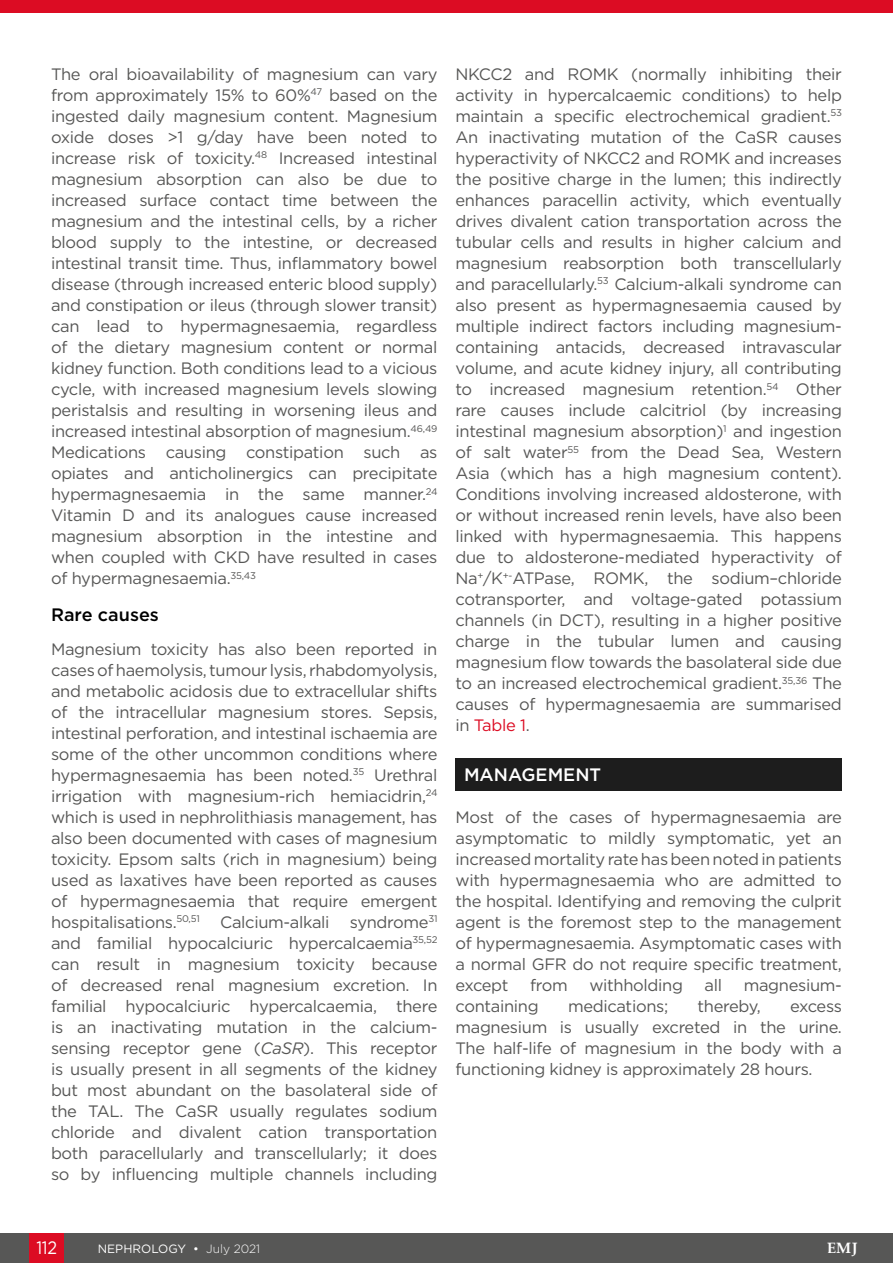
<style>
.page{position:relative;width:893px;height:1263px;background:#fff}
.page>*{position:absolute;margin:0;border:0;box-sizing:border-box;transform-origin:0 0}
.H3__Heading_3{font:500 18px "Gotham";color:#000}
.H1__Heading_1{font:500 18px "Gotham";color:#fff}
.t1{font:18px "Gotham";color:#fff;scale:.9 1}
.Body_Text__Justifica{font:16.5px/21px "Gotham";letter-spacing:-.02em;color:#575756;text-align:justify}
.t2{font:700 15px "Palatino Linotype";color:#fff}
.t3{font:12px "Gotham";color:#fff}
.s1{font-style:italic}
.s2{color:#dc0c23}
.s3{font-weight:300}
</style>
<div class="page">
<div style="left:0;top:1233px;width:893px;height:30px;background:#575756"></div>
<div style="left:30px;top:1233px;width:34px;height:30px;background:#dc0c23"></div>
<div style="left:0;top:0;width:893px;height:13px;background:#dc0c23"></div>
<div style="left:455px;top:758px;width:387px;height:32px;background:#1d1d1d"></div>
<p class="Body_Text__Justifica" style="left:51px;top:63px;width:388px">The oral bioavailability of magnesium can vary from approximately 15% to 60%<sup>47</sup> based on the ingested daily magnesium content. Magnesium oxide doses &gt;1 g/day have been noted to increase risk of toxicity.<sup>48</sup> Increased intestinal magnesium absorption can also be due to increased surface contact time between the magnesium and the intestinal cells, by a richer blood supply to the intestine, or decreased intestinal transit time. Thus, inflammatory bowel disease (through increased enteric blood supply) and constipation or ileus (through slower transit) can lead to hypermagnesaemia, regardless of the dietary magnesium content or normal kidney function. Both conditions lead to a vicious cycle, with increased magnesium levels slowing peristalsis and resulting in worsening ileus and increased intestinal absorption of magnesium.<sup>46,49<br></sup>Medications causing constipation such as opiates and anticholinergics can precipitate hypermagnesaemia in the same manner.<sup>24<br></sup>Vitamin D and its analogues cause increased magnesium absorption in the intestine and when coupled with CKD have resulted in cases of hypermagnesaemia.<sup>35,43</sup></p>
<p class="H3__Heading_3" style="left:51px;top:603px;width:109px">Rare causes</p>
<p class="Body_Text__Justifica" style="left:51px;top:638px;width:388px">Magnesium toxicity has also been reported in cases of haemolysis, tumour lysis, rhabdomyolysis, and metabolic acidosis due to extracellular shifts of the intracellular magnesium stores. Sepsis, intestinal perforation, and intestinal ischaemia are some of the other uncommon conditions where hypermagnesaemia has been noted.<sup>35</sup> Urethral irrigation with magnesium-rich hemiacidrin,<sup>24 </sup>which is used in nephrolithiasis management, has also been documented with cases of magnesium toxicity. Epsom salts (rich in magnesium) being used as laxatives have been reported as causes of hypermagnesaemia that require emergent hospitalisations.<sup>50,51</sup> Calcium-alkali syndrome<sup>31 </sup>and familial hypocalciuric hypercalcaemia<sup>35,52 </sup>can result in magnesium toxicity because of decreased renal magnesium excretion. In familial hypocalciuric hypercalcaemia, there is an inactivating mutation in the calcium&shy;sensing receptor gene (<span class="s1">CaSR</span>). This receptor is usually present in all segments of the kidney but most abundant on the basolateral side of the TAL. The CaSR usually regulates sodium chloride and divalent cation transportation both paracellularly and transcellularly; it does so by influencing multiple channels including</p>
<p class="Body_Text__Justifica" style="left:455px;top:63px;width:388px">NKCC2 and ROMK (normally inhibiting their activity in hypercalcaemic conditions) to help maintain a specific electrochemical gradient.<sup>53<br></sup>An inactivating mutation of the CaSR causes hyperactivity of NKCC2 and ROMK and increases the positive charge in the lumen; this indirectly enhances paracellin activity, which eventually drives divalent cation transportation across the tubular cells and results in higher calcium and magnesium reabsorption both transcellularly and paracellularly.<sup>53</sup> Calcium-alkali syndrome can also present as hypermagnesaemia caused by multiple indirect factors including magnesium&shy;containing antacids, decreased intravascular volume, and acute kidney injury, all contributing to increased magnesium retention.<sup>54</sup> Other rare causes include calcitriol (by increasing intestinal magnesium absorption)<sup>1</sup> and ingestion of salt water<sup>55</sup> from the Dead Sea, Western Asia (which has a high magnesium content).<br>Conditions involving increased aldosterone, with or without increased renin levels, have also been linked with hypermagnesaemia. This happens due to aldosterone-mediated hyperactivity of Na<sup>+</sup>/K<sup>+-</sup>ATPase, ROMK, the sodium–chloride cotransporter, and voltage-gated potassium channels (in DCT), resulting in a higher positive charge in the tubular lumen and causing magnesium flow towards the basolateral side due to an increased electrochemical gradient.<sup>35,36</sup> The causes of hypermagnesaemia are summarised in <span class="s2">Table 1</span>.</p>
<p class="H1__Heading_1" style="left:464px;top:762px;width:139px">MANAGEMENT</p>
<p class="Body_Text__Justifica" style="left:455px;top:806px;width:388px">Most of the cases of hypermagnesaemia are asymptomatic to mildly symptomatic, yet an increased mortality rate has been noted in patients with hypermagnesaemia who are admitted to the hospital. Identifying and removing the culprit agent is the foremost step to the management of hypermagnesaemia. Asymptomatic cases with a normal GFR do not require specific treatment, except</p>
<p class="Body_Text__Justifica" style="left:530px;top:974px;width:39px">from</p>
<p class="Body_Text__Justifica" style="left:589px;top:974px;width:95px">withholding</p>
<p class="Body_Text__Justifica" style="left:705px;top:974px;width:19px">all</p>
<p class="Body_Text__Justifica" style="left:744px;top:974px;width:100px">magnesium-</p>
<p class="Body_Text__Justifica" style="left:455px;top:995px;width:85px">containing</p>
<p class="Body_Text__Justifica" style="left:568px;top:995px;width:102px">medications;</p>
<p class="Body_Text__Justifica" style="left:698px;top:995px;width:65px">thereby,</p>
<p class="Body_Text__Justifica" style="left:455px;top:995px;width:388px;text-indent:335px">excess magnesium is usually excreted in the urine.<br>The half-life of magnesium in the body with a functioning kidney is approximately 28 hours.</p>
<p class="t1" style="left:36px;top:1236px;width:24px">112</p>
<p class="t3" style="left:98px;top:1241px;width:164px">NEPHROLOGY • <span class="s3">July 2021</span></p>
<p class="t2" style="left:827px;top:1238px;width:32px">EMJ</p>
</div>
